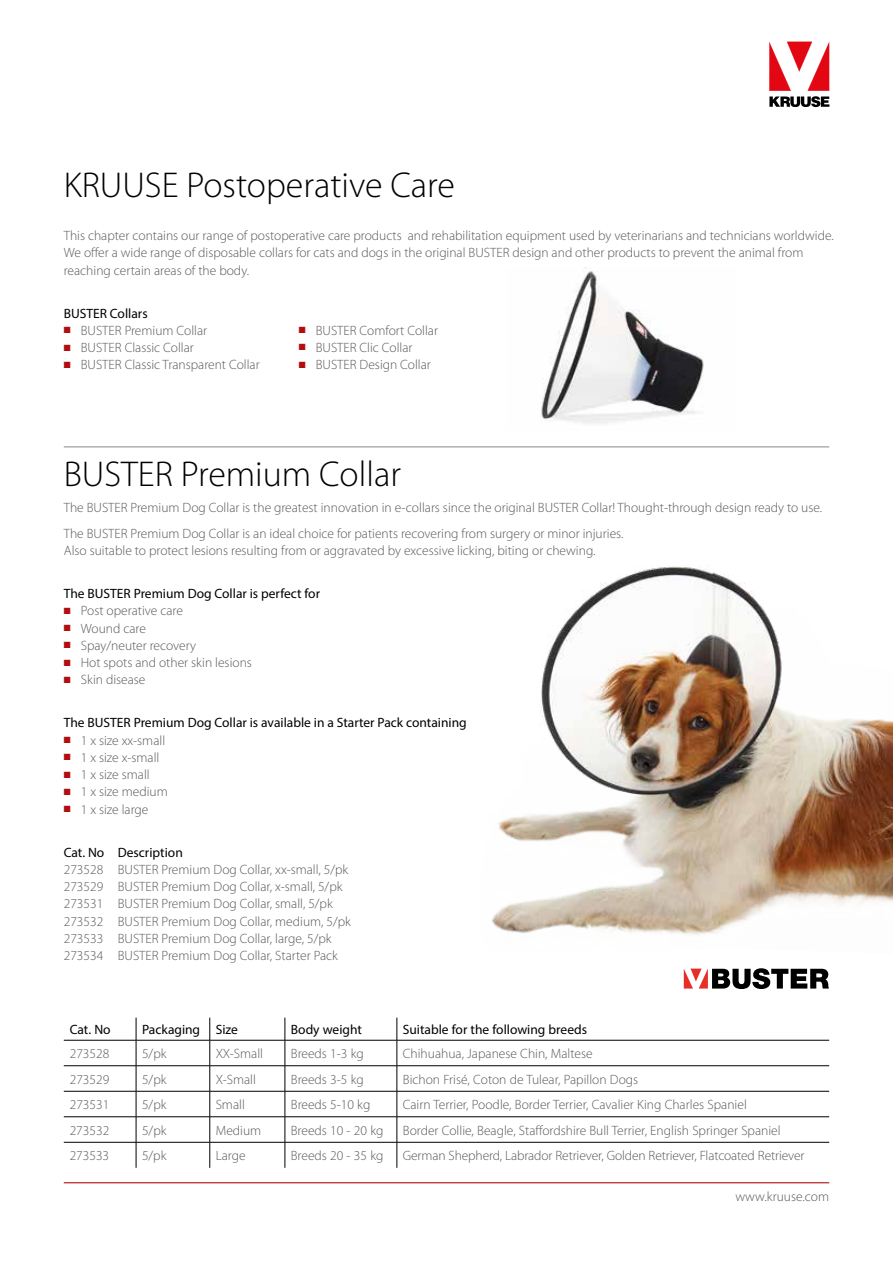
<style>
.page{position:relative;width:893px;height:1263px;background:#fff}
.page>*{position:absolute;margin:0;border:0;box-sizing:border-box;transform-origin:0 0}
.t1{font:300 36px "Myriad Pro";color:#000}
.t2{font:300 13.5px/17.2px "Myriad Pro";color:#575756}
.t3{font:13.5px "Myriad Pro";color:#000}
.s1{color:#b20e10}
</style>
<div class="page">
<img style="left:541px;top:267px;width:163px;height:157px">
<hr style="left:64px;top:1182px;width:765px;height:1px;background:#b20e10">
<svg style="left:769px;top:42px;width:60px;height:65px"></svg>
<hr style="left:64px;top:1040px;width:72px;height:1px;background:#000">
<hr style="left:136px;top:1040px;width:74px;height:1px;background:#000">
<hr style="left:210px;top:1040px;width:75px;height:1px;background:#000">
<hr style="left:285px;top:1040px;width:112px;height:1px;background:#000">
<hr style="left:397px;top:1040px;width:432px;height:1px;background:#000">
<hr style="left:64px;top:1065px;width:72px;height:1px;background:#000">
<hr style="left:136px;top:1065px;width:74px;height:1px;background:#000">
<hr style="left:210px;top:1065px;width:75px;height:1px;background:#000">
<hr style="left:285px;top:1065px;width:112px;height:1px;background:#000">
<hr style="left:397px;top:1065px;width:432px;height:1px;background:#000">
<hr style="left:64px;top:1091px;width:72px;height:1px;background:#000">
<hr style="left:136px;top:1091px;width:74px;height:1px;background:#000">
<hr style="left:210px;top:1091px;width:75px;height:1px;background:#000">
<hr style="left:285px;top:1091px;width:112px;height:1px;background:#000">
<hr style="left:397px;top:1091px;width:432px;height:1px;background:#000">
<hr style="left:64px;top:1116px;width:72px;height:1px;background:#000">
<hr style="left:136px;top:1116px;width:74px;height:1px;background:#000">
<hr style="left:210px;top:1116px;width:75px;height:1px;background:#000">
<hr style="left:285px;top:1116px;width:112px;height:1px;background:#000">
<hr style="left:397px;top:1116px;width:432px;height:1px;background:#000">
<hr style="left:64px;top:1142px;width:72px;height:1px;background:#000">
<hr style="left:136px;top:1142px;width:74px;height:1px;background:#000">
<svg style="left:136px;top:1018px;width:1px;height:150px"></svg>
<hr style="left:210px;top:1142px;width:75px;height:1px;background:#000">
<svg style="left:210px;top:1018px;width:1px;height:150px"></svg>
<hr style="left:285px;top:1142px;width:112px;height:1px;background:#000">
<svg style="left:285px;top:1018px;width:1px;height:150px"></svg>
<hr style="left:397px;top:1142px;width:432px;height:1px;background:#000">
<svg style="left:397px;top:1018px;width:1px;height:150px"></svg>
<img style="left:491px;top:566px;width:402px;height:369px">
<hr style="left:64px;top:446px;width:765px;height:1px;background:#878787">
<svg style="left:683px;top:969px;width:1px;height:20px"></svg>
<svg style="left:684px;top:968px;width:145px;height:21px"></svg>
<h1 class="t1" style="left:64px;top:163px;width:393px">KRUUSE Postoperative Care</h1>
<p class="t2" style="left:64px;top:227px;width:771px">This chapter contains our range of postoperative care products and rehabilitation equipment used by veterinarians and technicians worldwide.<br>We offer a wide range of disposable collars for cats and dogs in the original BUSTER design and other products to prevent the animal from reaching certain areas of the body.</p>
<p class="t3" style="left:64px;top:305px;width:85px">BUSTER Collars</p>
<p class="t2" style="left:64px;top:322px;width:145px"><span class="s1">■</span> BUSTER Premium Collar</p>
<p class="t2" style="left:64px;top:339px;width:132px"><span class="s1">■</span> BUSTER Classic Collar</p>
<p class="t2" style="left:64px;top:356px;width:197px"><span class="s1">■</span> BUSTER Classic Transparent Collar</p>
<p class="t2" style="left:299px;top:321px;width:141px"><span class="s1">■</span> BUSTER Comfort Collar</p>
<p class="t2" style="left:299px;top:339px;width:115px"><span class="s1">■</span> BUSTER Clic Collar</p>
<p class="t2" style="left:299px;top:356px;width:134px"><span class="s1">■</span> BUSTER Design Collar</p>
<h1 class="t1" style="left:64px;top:453px;width:339px">BUSTER Premium Collar</h1>
<p class="t2" style="left:64px;top:494px;width:760px;line-height:25.8px">The BUSTER Premium Dog Collar is the greatest innovation in e-collars since the original BUSTER Collar! Thought-through design ready to use.<br>The BUSTER Premium Dog Collar is an ideal choice for patients recovering from surgery or minor injuries.</p>
<p class="t2" style="left:64px;top:542px;width:533px">Also suitable to protect lesions resulting from or aggravated by excessive licking, biting or chewing.</p>
<p class="t3" style="left:64px;top:585px;width:258px">The BUSTER Premium Dog Collar is perfect for</p>
<p class="t2" style="left:64px;top:602px;width:121px"><span class="s1">■</span> Post operative care</p>
<p class="t2" style="left:64px;top:619px;width:84px"><span class="s1">■</span> Wound care</p>
<p class="t2" style="left:64px;top:636px;width:134px"><span class="s1">■</span> Spay/neuter recovery</p>
<p class="t2" style="left:64px;top:654px;width:190px"><span class="s1">■</span> Hot spots and other skin lesions</p>
<p class="t2" style="left:64px;top:671px;width:83px"><span class="s1">■</span> Skin disease</p>
<p class="t3" style="left:64px;top:714px;width:404px">The BUSTER Premium Dog Collar is available in a Starter Pack containing</p>
<p class="t2" style="left:64px;top:731px;width:103px"><span class="s1">■</span> 1 x size xx-small</p>
<p class="t2" style="left:64px;top:748px;width:97px"><span class="s1">■</span> 1 x size x-small</p>
<p class="t2" style="left:64px;top:766px;width:87px"><span class="s1">■</span> 1 x size small</p>
<p class="t2" style="left:64px;top:783px;width:105px"><span class="s1">■</span> 1 x size medium</p>
<p class="t2" style="left:64px;top:800px;width:86px"><span class="s1">■</span> 1 x size large</p>
<p class="t3" style="left:64px;top:844px;width:121px">Cat. No Description</p>
<p class="t2" style="left:64px;top:860px;width:289px">273528 BUSTER Premium Dog Collar, xx-small, 5/pk 273529 BUSTER Premium Dog Collar, x-small, 5/pk 273531 BUSTER Premium Dog Collar, small, 5/pk 273532 BUSTER Premium Dog Collar, medium, 5/pk 273533 BUSTER Premium Dog Collar, large, 5/pk 273534 BUSTER Premium Dog Collar, Starter Pack</p>
<p class="t3" style="left:70px;top:1021px;width:42px">Cat. No</p>
<p class="t3" style="left:142px;top:1021px;width:97px">Packaging Size</p>
<p class="t3" style="left:291px;top:1021px;width:73px">Body weight</p>
<p class="t3" style="left:403px;top:1021px;width:186px">Suitable for the following breeds</p>
<p class="t2" style="left:70px;top:1045px;width:41px">273528</p>
<p class="t2" style="left:142px;top:1045px;width:26px">5/pk</p>
<p class="t2" style="left:216px;top:1045px;width:49px">XX-Small</p>
<p class="t2" style="left:291px;top:1045px;width:75px">Breeds 1-3 kg</p>
<p class="t2" style="left:403px;top:1045px;width:191px">Chihuahua, Japanese Chin, Maltese</p>
<p class="t2" style="left:70px;top:1070px;width:41px">273529</p>
<p class="t2" style="left:142px;top:1070px;width:26px">5/pk</p>
<p class="t2" style="left:216px;top:1070px;width:42px">X-Small</p>
<p class="t2" style="left:291px;top:1070px;width:75px">Breeds 3-5 kg</p>
<p class="t2" style="left:403px;top:1070px;width:237px">Bichon Frisé, Coton de Tulear, Papillon Dogs</p>
<p class="t2" style="left:70px;top:1096px;width:41px">273531</p>
<p class="t2" style="left:142px;top:1096px;width:26px">5/pk</p>
<p class="t2" style="left:216px;top:1096px;width:31px">Small</p>
<p class="t2" style="left:291px;top:1096px;width:81px">Breeds 5-10 kg</p>
<p class="t2" style="left:403px;top:1096px;width:346px">Cairn Terrier, Poodle, Border Terrier, Cavalier King Charles Spaniel</p>
<p class="t2" style="left:70px;top:1121px;width:41px">273532</p>
<p class="t2" style="left:142px;top:1121px;width:26px">5/pk</p>
<p class="t2" style="left:216px;top:1121px;width:47px">Medium</p>
<p class="t2" style="left:291px;top:1121px;width:94px">Breeds 10 - 20 kg</p>
<p class="t2" style="left:403px;top:1121px;width:379px">Border Collie, Beagle, Staffordshire Bull Terrier, English Springer Spaniel</p>
<p class="t2" style="left:70px;top:1147px;width:41px">273533</p>
<p class="t2" style="left:142px;top:1147px;width:26px">5/pk</p>
<p class="t2" style="left:216px;top:1147px;width:31px">Large</p>
<p class="t2" style="left:291px;top:1147px;width:94px">Breeds 20 - 35 kg</p>
<p class="t2" style="left:403px;top:1147px;width:403px">German Shepherd, Labrador Retriever, Golden Retriever, Flatcoated Retriever</p>
<p class="t2" style="left:735px;top:1187px;width:95px">www.kruuse.com</p>
</div>
